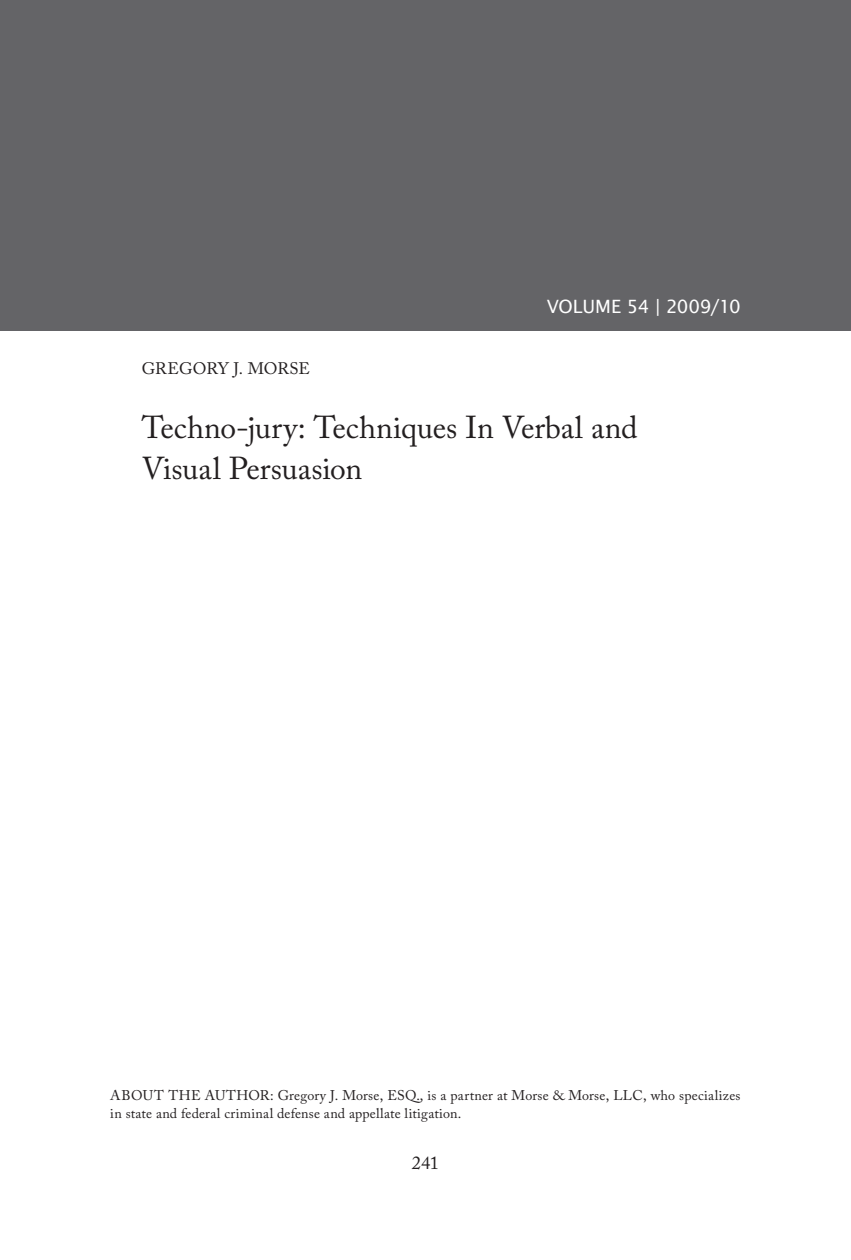
<style>
.page{position:relative;width:851px;height:1260px;background:#fff}
.page>*{position:absolute;margin:0;border:0;box-sizing:border-box;transform-origin:0 0}
.t1{font:31.5px/40.2px "Adobe Caslon Pro";letter-spacing:-.04em;color:#231f20}
.t2{font:18.38px "Lucida Sans";letter-spacing:-.015em;color:#fff}
.t3{font:18.38px "Adobe Caslon Pro";color:#231f20}
.t4{font:16.62px "Adobe Caslon Pro";letter-spacing:.185em;color:#231f20}
.t5{font:14px/17.5px "Adobe Caslon Pro";letter-spacing:.02em;color:#231f20}
</style>
<div class="page">
<div style="left:0;top:0;width:850px;height:331px;background:#646467"></div>
<h2 class="t2" style="left:546px;top:296px;width:195px">VOLUME 54 | 2009/10</h2>
<p class="t4" style="left:142px;top:359px;width:169px">Gregory J. Morse</p>
<h1 class="t1" style="left:142px;top:407px;width:497px">Techno-jury: Techniques In Verbal and<br>Visual Persuasion</h1>
<p class="t5" style="left:110px;top:1087px;width:631px">ABOUT THE AUTHOR: Gregory J. Morse, ES Q., is a partner at Morse &amp; Morse, LLC, who specializes in state and federal criminal defense and appellate litigation.</p>
<h2 class="t3" style="left:412px;top:1151px;width:29px">241</h2>
</div>
